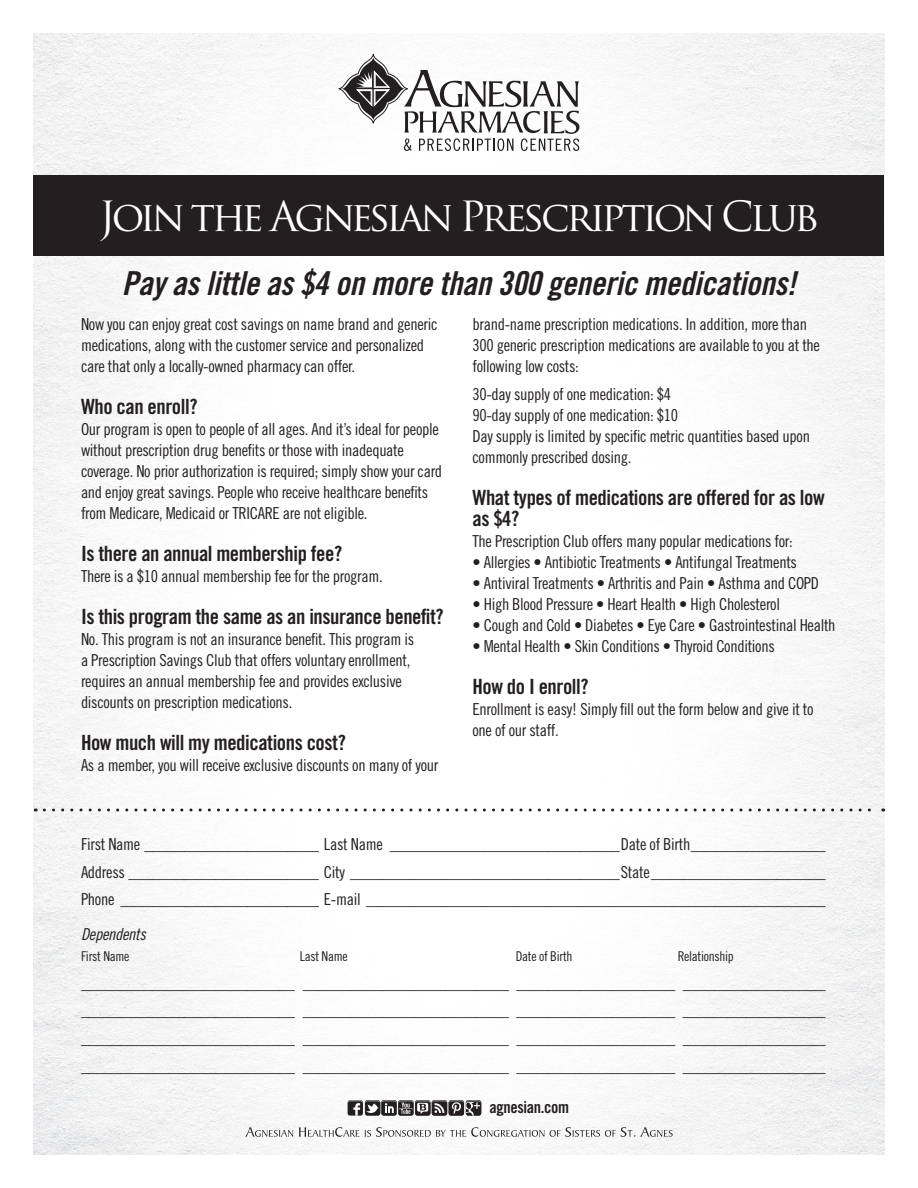
<style>
.page{position:relative;width:918px;height:1188px;background:#fff}
.page>*{position:absolute;margin:0;border:0;box-sizing:border-box;transform-origin:0 0}
.t1{font:40.5px "Trajan Pro";letter-spacing:-.09em;color:#fff}
.t2{font:33px "Trade Gothic Bold Cond Twenty Obl";letter-spacing:-.01em;color:#231f20}
.t3{font:21px/21px "Trade Gothic Bold Cond Twenty";letter-spacing:-.02em;color:#231f20}
.t4{font:16.5px/21px "Trade Gothic Cond Eighteen";letter-spacing:-.02em;color:#231f20}
.t5{font:16.5px "Trade Gothic Bold Cond Twenty";letter-spacing:-.02em;color:#231f20}
.t6{font:16.5px "Trade Gothic Cond Eighteen Obl";letter-spacing:-.02em;color:#231f20}
.t7{font:13.5px "Trade Gothic Cond Eighteen";letter-spacing:-.02em;color:#231f20}
</style>
<div class="page">
<img style="left:34px;top:34px;width:850px;height:1120px">
<svg style="left:245px;top:1127px;width:428px;height:10px"></svg>
<svg style="left:348px;top:1100px;width:133px;height:16px;background:#696667"></svg>
<svg style="left:339px;top:54px;width:240px;height:97px"></svg>
<div style="left:34px;top:176px;width:850px;height:80px;background:#231f20"></div>
<svg style="left:44px;top:808px;width:840px;height:4px"></svg>
<h1 class="t1" style="left:99px;top:191px;width:721px">Join the Agnesian Prescription Club</h1>
<h2 class="t2" style="left:122px;top:263px;width:676px">Pay as little as $4 on more than 300 generic medications!</h2>
<p class="t4" style="left:81px;top:314px;width:358px">Now you can enjoy great cost savings on name brand and generic medications, along with the customer service and personalized care that only a locally-owned pharmacy can offer.</p>
<p class="t3" style="left:81px;top:396px;width:118px">Who can enroll?</p>
<p class="t4" style="left:81px;top:419px;width:363px">Our program is open to people of all ages. And it’s ideal for people without prescription drug benefits or those with inadequate coverage. No prior authorization is required; simply show your card and enjoy great savings. People who receive healthcare benefits from Medicare, Medicaid or TRICARE are not eligible.</p>
<p class="t3" style="left:81px;top:543px;width:263px">Is there an annual membership fee?</p>
<p class="t4" style="left:81px;top:566px;width:303px">There is a $10 annual membership fee for the program.</p>
<p class="t3" style="left:81px;top:606px;width:364px">Is this program the same as an insurance benefit?</p>
<p class="t4" style="left:81px;top:629px;width:335px">No. This program is not an insurance benefit. This program is a Prescription Savings Club that offers voluntary enrollment, requires an annual membership fee and provides exclusive discounts on prescription medications.</p>
<p class="t3" style="left:81px;top:732px;width:266px">How much will my medications cost?</p>
<p class="t4" style="left:81px;top:755px;width:359px">As a member, you will receive exclusive discounts on many of your</p>
<p class="t4" style="left:472px;top:314px;width:349px">brand-name prescription medications. In addition, more than<br>300 generic prescription medications are available to you at the following low costs:</p>
<p class="t4" style="left:472px;top:383px;width:339px">30-day supply of one medication: $4<br>90-day supply of one medication: $10<br>Day supply is limited by specific metric quantities based upon commonly prescribed dosing.</p>
<p class="t3" style="left:472px;top:487px;width:354px">What types of medications are offered for as low as $4?</p>
<p class="t4" style="left:472px;top:530px;width:322px">The Prescription Club offers many popular medications for:</p>
<p class="t4" style="left:472px;top:551px;width:326px">• Allergies • Antibiotic Treatments • Antifungal Treatments</p>
<p class="t4" style="left:472px;top:572px;width:348px">• Antiviral Treatments • Arthritis and Pain • Asthma and COPD</p>
<p class="t4" style="left:472px;top:593px;width:309px">• High Blood Pressure • Heart Health • High Cholesterol</p>
<p class="t4" style="left:472px;top:614px;width:365px">• Cough and Cold • Diabetes • Eye Care • Gastrointestinal Health</p>
<p class="t4" style="left:472px;top:635px;width:304px">• Mental Health • Skin Conditions • Thyroid Conditions</p>
<p class="t3" style="left:472px;top:676px;width:118px">How do I enroll?</p>
<p class="t4" style="left:472px;top:698px;width:343px">Enrollment is easy! Simply fill out the form below and give it to one of our staff.</p>
<p class="t4" style="left:81px;top:830px;width:746px;line-height:27.8px;text-align:justify">First Name ______________________ Last Name _____________________________Date of Birth_________________ Address ________________________ City __________________________________State______________________ Phone _________________________ E-mail __________________________________________________________</p>
<p class="t6" style="left:81px;top:924px;width:66px">Dependents</p>
<p class="t7" style="left:81px;top:948px;width:50px">First Name</p>
<p class="t7" style="left:300px;top:948px;width:50px">Last Name</p>
<p class="t7" style="left:516px;top:948px;width:58px">Date of Birth</p>
<p class="t7" style="left:678px;top:948px;width:58px">Relationship</p>
<p class="t4" style="left:81px;top:969px;width:746px;line-height:27.8px;text-align:justify">___________________________ __________________________ ____________________ __________________ ___________________________ __________________________ ____________________ __________________ ___________________________ __________________________ ____________________ __________________ ___________________________ __________________________ ____________________ __________________</p>
<p class="t5" style="left:489px;top:1097px;width:81px">agnesian.com</p>
</div>
